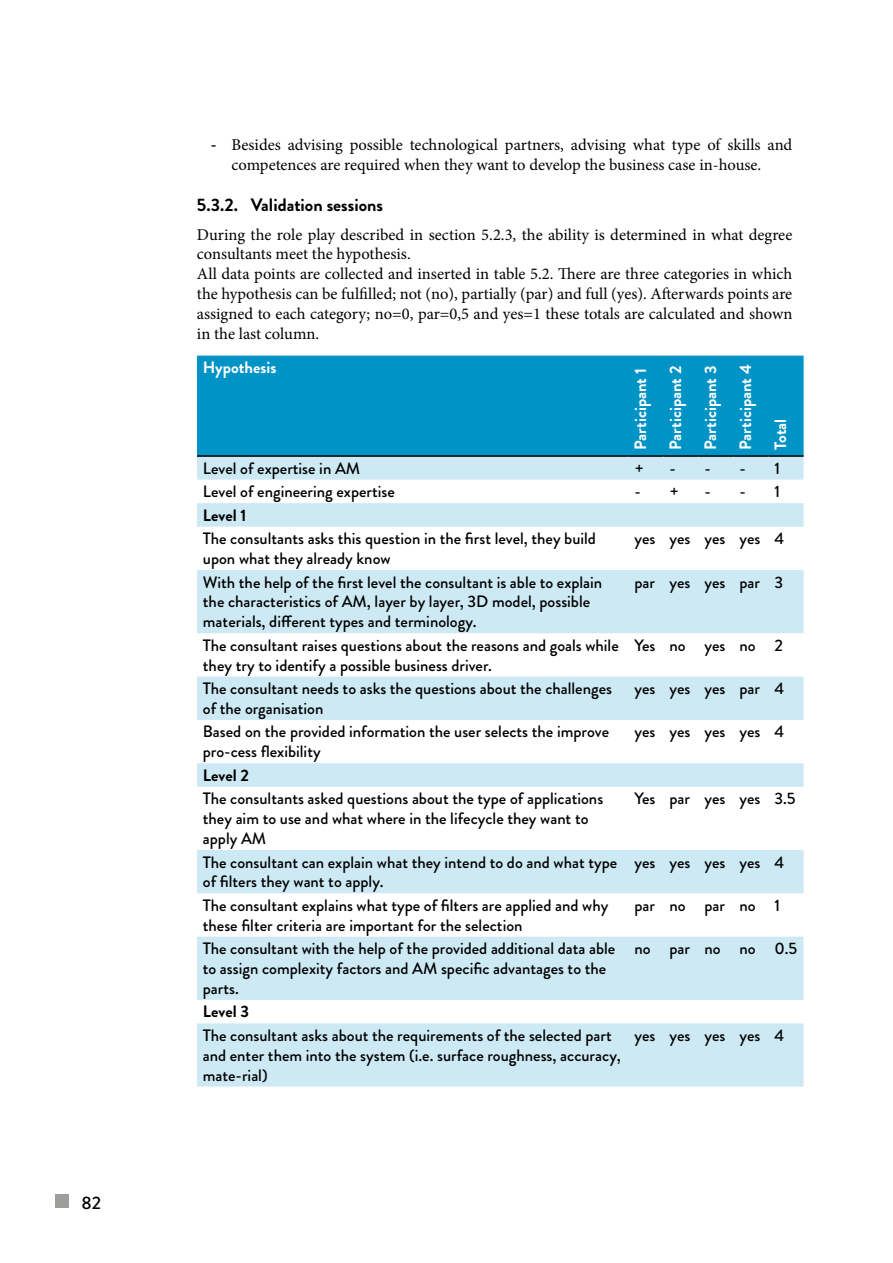
<style>
.page{position:relative;width:893px;height:1263px;background:#fff}
.page>*{position:absolute;margin:0;border:0;box-sizing:border-box;transform-origin:0 0}
.t1{font:700 18px "Brandon Grotesque";color:#000}
.t2{font:500 18px "Brandon Grotesque";color:#000}
.t3{font:500 16.5px/19.8px "Brandon Grotesque";color:#000}
.t4{font:16.5px/19.8px "Minion Pro";color:#000}
.t5{font:700 16.5px/35px "Brandon Grotesque";color:#fff}
.t6{font:700 16.5px "Brandon Grotesque";color:#000}
.s1{font-family:"Brandon Grotesque";font-weight:500}
</style>
<div class="page">
<div style="left:55px;top:1194px;width:14px;height:14px;background:#9d9d9c"></div>
<div style="left:197px;top:356px;width:607px;height:99px;background:#0093c5"></div>
<svg style="left:197px;top:457px;width:607px;height:629px;fill:#cce9f4"></svg>
<hr style="left:197px;top:455px;width:432px;height:2px;background:#000">
<hr style="left:629px;top:455px;width:35px;height:2px;background:#000">
<hr style="left:664px;top:455px;width:35px;height:2px;background:#000">
<hr style="left:699px;top:455px;width:35px;height:2px;background:#000">
<hr style="left:734px;top:455px;width:35px;height:2px;background:#000">
<hr style="left:769px;top:455px;width:35px;height:2px;background:#000">
<p class="t2" style="left:82px;top:1190px;width:21px">82</p>
<p class="t4" style="left:231px;top:135px;width:562px;text-indent:-21px"><span class="s1">-</span> Besides advising possible technological partners, advising what type of skills and competences are required when they want to develop the business case in-house.</p>
<p class="t1" style="left:197px;top:192px;width:187px">5.3.2. Validation sessions</p>
<p class="t4" style="left:197px;top:224px;width:597px">During the role play described in section 5.2.3, the ability is determined in what degree consultants meet the hypothesis.<br>All data points are collected and inserted in table 5.2. There are three categories in which the hypothesis can be fulfilled; not (no), partially (par) and full (yes). Afterwards points are assigned to each category; no=0, par=0,5 and yes=1 these totals are calculated and shown in the last column.</p>
<p class="t5" style="left:203px;top:350px;width:75px">Hypothesis</p>
<p class="t5" style="left:623px;top:450px;width:87px;rotate:-90deg">Participant 1<br>Participant 2<br>Participant 3<br>Participant 4<br>Total</p>
<p class="t3" style="left:203px;top:458px;width:159px">Level of expertise in AM</p>
<p class="t3" style="left:635px;top:458px;width:11px">+</p>
<p class="t3" style="left:670px;top:458px;width:43px">- -</p>
<p class="t3" style="left:740px;top:458px;width:42px">- 1</p>
<p class="t3" style="left:203px;top:482px;width:193px">Level of engineering expertise</p>
<p class="t3" style="left:635px;top:482px;width:46px">- +</p>
<p class="t3" style="left:705px;top:482px;width:43px">- -</p>
<p class="t3" style="left:775px;top:482px;width:7px">1</p>
<p class="t6" style="left:203px;top:503px;width:45px">Level 1</p>
<p class="t3" style="left:203px;top:529px;width:395px">The consultants asks this question in the first level, they build upon what they already know</p>
<p class="t3" style="left:635px;top:529px;width:151px">yes yes yes yes 4</p>
<p class="t3" style="left:203px;top:572px;width:401px">With the help of the first level the consultant is able to explain the characteristics of AM, layer by layer, 3D model, possible materials, different types and terminology.</p>
<p class="t3" style="left:634px;top:572px;width:150px">par yes yes par 3</p>
<p class="t3" style="left:203px;top:635px;width:417px">The consultant raises questions about the reasons and goals while they try to identify a possible business driver.</p>
<p class="t3" style="left:634px;top:635px;width:150px">Yes no yes no 2</p>
<p class="t3" style="left:203px;top:679px;width:411px">The consultant needs to asks the questions about the challenges of the organisation</p>
<p class="t3" style="left:634px;top:679px;width:151px">yes yes yes par 4</p>
<p class="t3" style="left:203px;top:722px;width:408px">Based on the provided information the user selects the improve pro-cess flexibility</p>
<p class="t3" style="left:634px;top:722px;width:151px">yes yes yes yes 4</p>
<p class="t6" style="left:203px;top:764px;width:48px">Level 2</p>
<p class="t3" style="left:203px;top:789px;width:402px">The consultants asked questions about the type of applications they aim to use and what where in the lifecycle they want to apply AM</p>
<p class="t3" style="left:634px;top:789px;width:163px">Yes par yes yes 3.5</p>
<p class="t3" style="left:203px;top:852px;width:416px">The consultant can explain what they intend to do and what type of filters they want to apply.</p>
<p class="t3" style="left:634px;top:852px;width:151px">yes yes yes yes 4</p>
<p class="t3" style="left:203px;top:895px;width:407px">The consultant explains what type of filters are applied and why these filter criteria are important for the selection</p>
<p class="t3" style="left:634px;top:895px;width:147px">par no par no 1</p>
<p class="t3" style="left:203px;top:939px;width:414px">The consultant with the help of the provided additional data able to assign complexity factors and AM specific advantages to the parts.</p>
<p class="t3" style="left:634px;top:939px;width:164px">no par no no 0.5</p>
<p class="t6" style="left:203px;top:1000px;width:48px">Level 3</p>
<p class="t3" style="left:203px;top:1025px;width:419px">The consultant asks about the requirements of the selected part and enter them into the system (i.e. surface roughness, accuracy, mate-rial)</p>
<p class="t3" style="left:634px;top:1025px;width:151px">yes yes yes yes 4</p>
</div>
